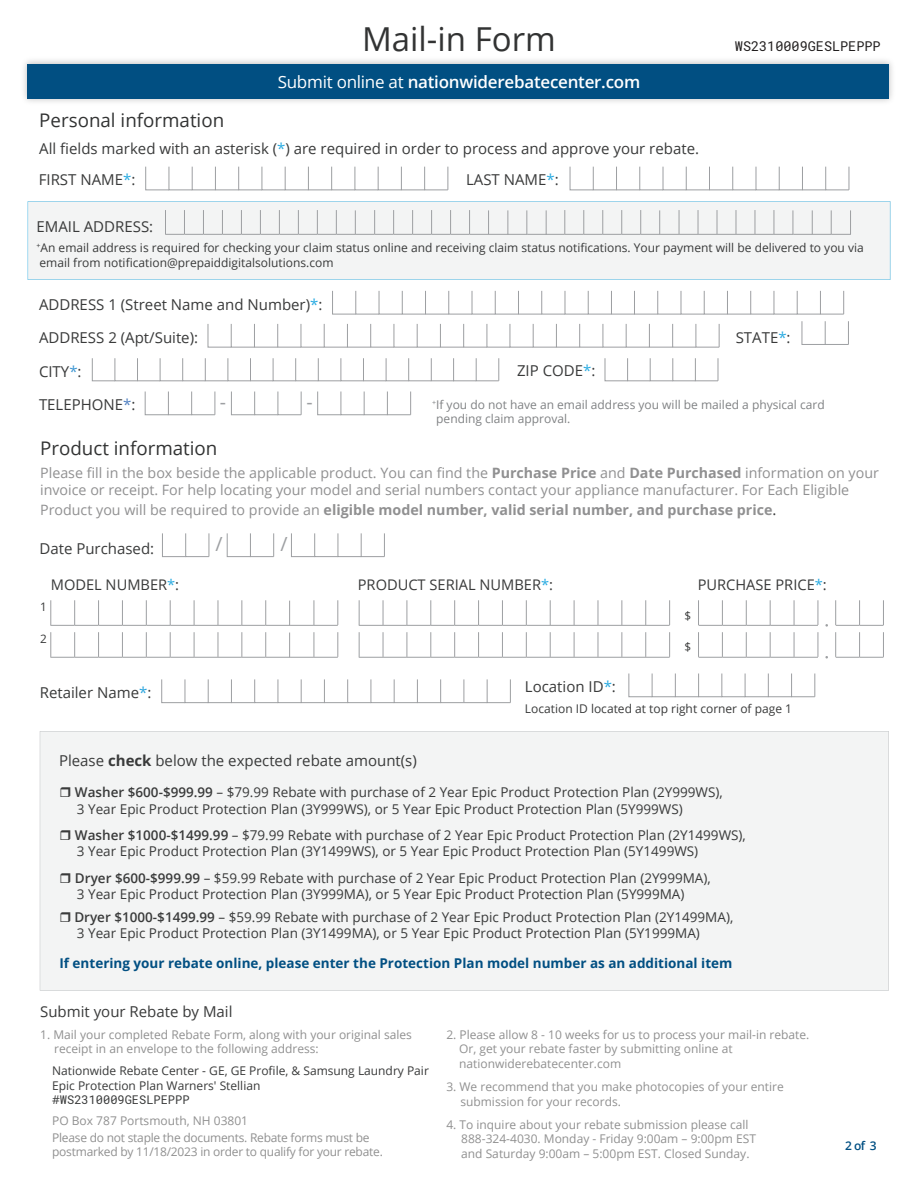
<style>
.page{position:relative;width:918px;height:1188px;background:#fff}
.page>*{position:absolute;margin:0;border:0;box-sizing:border-box;transform-origin:0 0}
.t1{font:33px "Open Sans";color:#323333}
.t2{font:19.5px "Open Sans";color:#9d9fa2}
.t3{font:18.75px "Open Sans";color:#323333}
.t4{font:600 16.8px "Open Sans";letter-spacing:-.015em;color:#fff}
.t5{font:15px "Open Sans";color:#393a3a}
.t6{font:14.7px "Open Sans";color:#393a3a}
.t7{font:14.25px/17.1px "Open Sans";color:#909091}
.t8{font:700 14.25px "Open Sans";color:#909091}
.t9{font:13.5px/16.2px "Open Sans";color:#393a3a}
.t10{font:700 13.5px "Open Sans";color:#014f82}
.t11{font:13.5px "Roboto Mono";color:#211e1e}
.t12{font:12px/14.4px "Open Sans";color:#909090}
.t13{font:12px/14.4px "Open Sans";color:#393a3a}
.t14{font:12px/17.4px "Open Sans";letter-spacing:-.02em;color:#909090}
.t15{font:12px/14.4px "Open Sans";color:#808284}
.t16{font:12px "Roboto Mono";color:#393a3a}
.t17{font:600 12px "Open Sans";color:#014f82}
.t18{font:11.7px "Open Sans";color:#393a3a}
.s1{font-weight:400}
.s2{color:#2aabe1}
.s3{color:#4198d3}
.s4{color:#5382c2}
.s5{font-weight:700}
.s6{font-weight:400;font-size:15px;color:#393a3a}
.s7{color:#2da5dd}
.s8{font-weight:600}
.s9{font-family:"Open Sans"}
</style>
<div class="page">
<img style="left:24px;top:60px;width:868px;height:42px">
<div style="left:28px;top:64px;width:861px;height:35px;background:#014f82"></div>
<div style="left:28px;top:201px;width:862px;height:79px;background:#f3f4f4"></div>
<svg style="left:332px;top:290px;width:512px;height:24px"></svg>
<svg style="left:208px;top:324px;width:512px;height:24px"></svg>
<svg style="left:145px;top:166px;width:304px;height:24px"></svg>
<svg style="left:570px;top:166px;width:280px;height:24px"></svg>
<svg style="left:605px;top:358px;width:114px;height:23px"></svg>
<svg style="left:92px;top:358px;width:408px;height:23px"></svg>
<svg style="left:145px;top:391px;width:71px;height:24px"></svg>
<svg style="left:231px;top:391px;width:71px;height:24px"></svg>
<svg style="left:317px;top:391px;width:94px;height:24px"></svg>
<svg style="left:802px;top:321px;width:47px;height:24px"></svg>
<svg style="left:165px;top:210px;width:686px;height:25px"></svg>
<svg style="left:162px;top:533px;width:48px;height:24px"></svg>
<svg style="left:227px;top:533px;width:47px;height:24px"></svg>
<svg style="left:291px;top:533px;width:94px;height:24px"></svg>
<svg style="left:161px;top:679px;width:350px;height:24px"></svg>
<svg style="left:628px;top:673px;width:188px;height:24px"></svg>
<svg style="left:50px;top:600px;width:289px;height:26px"></svg>
<svg style="left:550px;top:600px;width:1px;height:25px"></svg>
<svg style="left:574px;top:600px;width:1px;height:25px"></svg>
<svg style="left:598px;top:600px;width:1px;height:25px"></svg>
<svg style="left:622px;top:600px;width:1px;height:25px"></svg>
<svg style="left:645px;top:600px;width:1px;height:25px"></svg>
<svg style="left:669px;top:600px;width:1px;height:25px"></svg>
<svg style="left:359px;top:600px;width:168px;height:26px"></svg>
<hr style="left:526px;top:625px;width:144px;height:1px;background:#9d9fa2">
<svg style="left:698px;top:600px;width:121px;height:26px"></svg>
<svg style="left:835px;top:600px;width:49px;height:26px"></svg>
<svg style="left:50px;top:632px;width:289px;height:26px"></svg>
<svg style="left:550px;top:632px;width:1px;height:25px"></svg>
<svg style="left:574px;top:632px;width:1px;height:25px"></svg>
<svg style="left:598px;top:632px;width:1px;height:25px"></svg>
<svg style="left:622px;top:632px;width:1px;height:25px"></svg>
<svg style="left:645px;top:632px;width:1px;height:25px"></svg>
<svg style="left:669px;top:632px;width:1px;height:25px"></svg>
<svg style="left:359px;top:632px;width:168px;height:26px"></svg>
<hr style="left:526px;top:657px;width:144px;height:1px;background:#9d9fa2">
<svg style="left:698px;top:632px;width:121px;height:26px"></svg>
<svg style="left:835px;top:632px;width:49px;height:26px"></svg>
<div style="left:40px;top:731px;width:849px;height:260px;background:#f3f4f4"></div>
<svg style="left:61px;top:787px;width:9px;height:10px"></svg>
<svg style="left:61px;top:830px;width:9px;height:10px"></svg>
<svg style="left:61px;top:873px;width:9px;height:10px"></svg>
<svg style="left:61px;top:912px;width:9px;height:10px"></svg>
<h1 class="t1" style="left:362px;top:17px;width:195px">Mail-in Form</h1>
<h3 class="t3" style="left:39px;top:108px;width:186px">Personal information</h3>
<p class="t4" style="left:278px;top:70px;width:364px"><span class="s1">Submit online at</span> nationwiderebatecenter.com</p>
<p class="t5" style="left:39px;top:138px;width:661px">All fields marked with an asterisk (<span class="s2">*</span>) are required in order to process and approve your rebate.</p>
<p class="t5" style="left:39px;top:170px;width:98px">FIRST NAME<span class="s2">*</span>:</p>
<p class="t5" style="left:37px;top:217px;width:118px">EMAIL ADDRESS:</p>
<p class="t5" style="left:466px;top:170px;width:94px">LAST NAME<span class="s2">*</span>:</p>
<p class="t11" style="left:735px;top:37px;width:147px">WS2310009GESLPEPPP</p>
<p class="t13" style="left:37px;top:240px;width:829px"><sup>+</sup>An email address is required for checking your claim status online and receiving claim status notifications. Your payment will be delivered to you via email from notification@prepaiddigitalsolutions.com</p>
<p class="t5" style="left:39px;top:294px;width:285px">ADDRESS 1 (Street Name and Number)<span class="s2">*</span>:</p>
<p class="t5" style="left:39px;top:327px;width:161px">ADDRESS 2 (Apt/Suite):</p>
<p class="t5" style="left:39px;top:361px;width:44px">CITY<span class="s3">*</span>:</p>
<p class="t5" style="left:39px;top:395px;width:98px">TELEPHONE<span class="s4">*</span>:</p>
<h2 class="t2" style="left:220px;top:389px;width:8px">-</h2>
<h2 class="t2" style="left:307px;top:389px;width:8px">-</h2>
<h3 class="t3" style="left:40px;top:436px;width:179px">Product information</h3>
<p class="t5" style="left:517px;top:361px;width:80px">ZIP CODE<span class="s2">*</span>:</p>
<p class="t5" style="left:736px;top:327px;width:56px">STATE<span class="s2">*</span>:</p>
<p class="t15" style="left:436px;top:397px;width:390px;text-indent:-4px"><sup>+</sup>If you do not have an email address you will be mailed a physical card pending claim approval.</p>
<p class="t7" style="left:40px;top:464px;width:840px">Please fill in the box beside the applicable product. You can find the <span class="s5">Purchase Price</span> and <span class="s5">Date Purchased</span> information on your invoice or receipt. For help locating your model and serial numbers contact your appliance manufacturer. For Each Eligible</p>
<p class="t8" style="left:40px;top:500px;width:738px"><span class="s1">Product you will be required to provide an</span> eligible model number, valid serial number, and purchase price<span class="s6">.</span></p>
<p class="t5" style="left:40px;top:538px;width:116px">Date Purchased:</p>
<h2 class="t2" style="left:216px;top:531px;width:9px">/</h2>
<h2 class="t2" style="left:280px;top:531px;width:9px">/</h2>
<p class="t6" style="left:51px;top:575px;width:130px">MODEL NUMBER<span class="s2">*</span>:</p>
<p class="t6" style="left:358px;top:575px;width:197px">PRODUCT SERIAL NUMBER<span class="s2">*</span>:</p>
<p class="t6" style="left:698px;top:575px;width:131px">PURCHASE PRICE<span class="s2">*</span>:</p>
<p class="t18" style="left:40px;top:599px;width:8px">1</p>
<p class="t18" style="left:40px;top:631px;width:8px">2</p>
<p class="t18" style="left:685px;top:607px;width:8px">$</p>
<p class="t18" style="left:685px;top:639px;width:8px">$</p>
<p class="t5" style="left:40px;top:682px;width:113px">Retailer Name<span class="s7">*</span>:</p>
<p class="t5" style="left:525px;top:677px;width:92px">Location ID<span class="s2">*</span>:</p>
<p class="t13" style="left:525px;top:701px;width:269px">Location ID located at top right corner of page 1</p>
<p class="t5" style="left:59px;top:750px;width:359px">Please <span class="s5">check</span> below the expected rebate amount(s)</p>
<p class="t9" style="left:75px;top:784px;width:649px"><span class="s8">Washer $600-$999.99</span> – $79.99 Rebate with purchase of 2 Year Epic Product Protection Plan (2Y999WS),<br>3 Year Epic Product Protection Plan (3Y999WS), or 5 Year Epic Product Protection Plan (5Y999WS)</p>
<p class="t9" style="left:75px;top:827px;width:672px"><span class="s8">Washer $1000-$1499.99</span> – $79.99 Rebate with purchase of 2 Year Epic Product Protection Plan (2Y1499WS),<br>3 Year Epic Product Protection Plan (3Y1499WS), or 5 Year Epic Product Protection Plan (5Y1499WS)</p>
<p class="t9" style="left:75px;top:869px;width:637px"><span class="s8">Dryer $600-$999.99</span> – $59.99 Rebate with purchase of 2 Year Epic Product Protection Plan (2Y999MA),<br>3 Year Epic Product Protection Plan (3Y999MA), or 5 Year Epic Product Protection Plan (5Y999MA)</p>
<p class="t9" style="left:74px;top:909px;width:660px"><span class="s8">Dryer $1000-$1499.99</span> – $59.99 Rebate with purchase of 2 Year Epic Product Protection Plan (2Y1499MA),<br>3 Year Epic Product Protection Plan (3Y1499MA), or 5 Year Epic Product Protection Plan (5Y1999MA)</p>
<p class="t10" style="left:59px;top:954px;width:675px">If entering your rebate online, please enter the Protection Plan model number as an additional item</p>
<p class="t5" style="left:40px;top:1001px;width:194px">Submit your Rebate by Mail</p>
<p class="t12" style="left:54px;top:1027px;width:359px;text-indent:-14px">1. Mail your completed Rebate Form, along with your original sales receipt in an envelope to the following address:</p>
<p class="t12" style="left:459px;top:1027px;width:352px;text-indent:-13px">2. Please allow 8 - 10 weeks for us to process your mail-in rebate.<br>Or, get your rebate faster by submitting online at nationwiderebatecenter.com</p>
<p class="t12" style="left:460px;top:1079px;width:325px;text-indent:-14px">3. We recommend that you make photocopies of your entire submission for your records.</p>
<p class="t12" style="left:461px;top:1117px;width:296px;text-indent:-15px">4. To inquire about your rebate submission please call<br>888-324-4030. Monday - Friday 9:00am – 9:00pm EST and Saturday 9:00am – 5:00pm EST. Closed Sunday.</p>
<p class="t13" style="left:52px;top:1064px;width:378px">Nationwide Rebate Center - GE, GE Profile, &amp; Samsung Laundry Pair<br>Epic Protection Plan Warners' Stellian</p>
<p class="t16" style="left:52px;top:1092px;width:139px"><span class="s9">#</span>WS2310009GESLPEPPP</p>
<p class="t14" style="left:52px;top:1111px;width:319px">PO Box 787 Portsmouth, NH 03801<br>Please do not staple the documents. Rebate forms must be</p>
<p class="t14" style="left:52px;top:1143px;width:332px">postmarked by 11/18/2023 in order to qualify for your rebate.</p>
<p class="t17" style="left:845px;top:1138px;width:33px">2 of 3</p>
</div>
